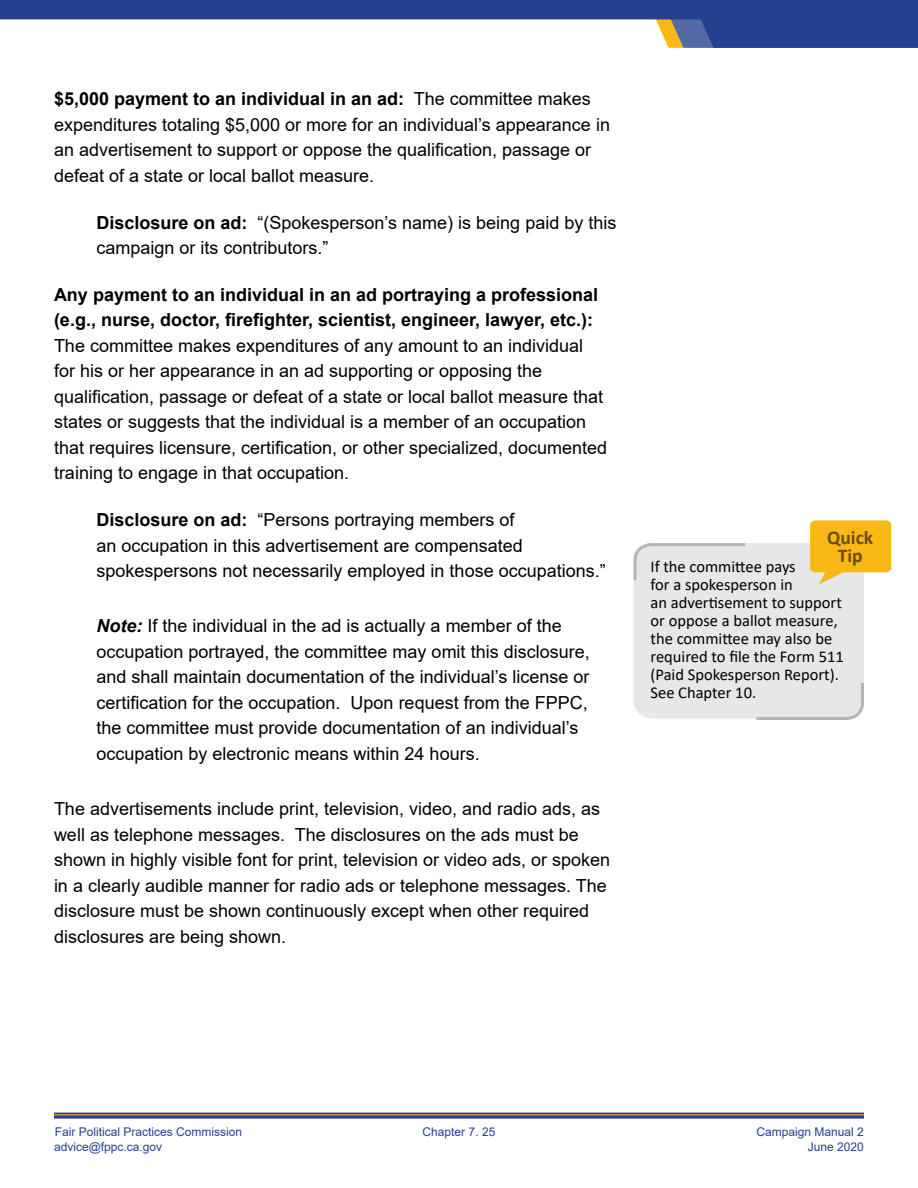
<style>
.page{position:relative;width:918px;height:1188px;background:#fff}
.page>*{position:absolute;margin:0;border:0;box-sizing:border-box;transform-origin:0 0}
.t1{font:700 19.5px/18px "Calibri";color:#6a4d00;text-align:center}
.Main_Paragraph{font:18px/25.5px "Arial";color:#000}
.Main_Paragraph_-_Ind{font:18px/25.5px "Arial";color:#000}
.t2{font:16.5px/18px "Calibri";color:#000}
.t3{font:12px/15px "Arial";color:#25408f}
.s1{font-weight:700}
.s2{font-weight:700;font-style:italic}
</style>
<div class="page">
<svg style="left:54px;top:1113px;width:810px;height:6px;background:#47598f"></svg>
<hr style="left:54px;top:1114px;width:810px;height:1px;background:#fab816">
<svg style="left:0;top:0;width:918px;height:48px;fill:#25408f"></svg>
<div style="left:634px;top:543px;width:230px;height:176px;background:#e6e7e8;border-radius:18px"></div>
<svg style="left:633px;top:543px;width:113px;height:40px"></svg>
<svg style="left:753px;top:683px;width:111px;height:37px"></svg>
<svg style="left:810px;top:520px;width:81px;height:64px"></svg>
<p class="Main_Paragraph" style="left:54px;top:86px;width:558px"><span class="s1">$5,000 payment to an individual in an ad:</span> The committee makes expenditures totaling $5,000 or more for an individual’s appearance in an advertisement to support or oppose the qualification, passage or defeat of a state or local ballot measure.</p>
<p class="Main_Paragraph_-_Ind" style="left:97px;top:209px;width:521px"><span class="s1">Disclosure on ad:</span> “(Spokesperson’s name) is being paid by this campaign or its contributors.”</p>
<p class="Main_Paragraph" style="left:54px;top:282px;width:555px"><span class="s1">Any payment to an individual in an ad portraying a professional (e.g., nurse, doctor, firefighter, scientist, engineer, lawyer, etc.):<br></span>The committee makes expenditures of any amount to an individual for his or her appearance in an ad supporting or opposing the qualification, passage or defeat of a state or local ballot measure that states or suggests that the individual is a member of an occupation that requires licensure, certification, or other specialized, documented training to engage in that occupation.</p>
<p class="Main_Paragraph_-_Ind" style="left:97px;top:507px;width:511px"><span class="s1">Disclosure on ad:</span> “Persons portraying members of<br>an occupation in this advertisement are compensated spokespersons not necessarily employed in those occupations.”</p>
<p class="Main_Paragraph_-_Ind" style="left:97px;top:613px;width:495px"><span class="s2">Note:</span> If the individual in the ad is actually a member of the occupation portrayed, the committee may omit this disclosure, and shall maintain documentation of the individual’s license or certification for the occupation. Upon request from the FPPC, the committee must provide documentation of an individual’s occupation by electronic means within 24 hours.</p>
<p class="Main_Paragraph" style="left:54px;top:796px;width:558px">The advertisements include print, television, video, and radio ads, as well as telephone messages. The disclosures on the ads must be shown in highly visible font for print, television or video ads, or spoken in a clearly audible manner for radio ads or telephone messages. The disclosure must be shown continuously except when other required disclosures are being shown.</p>
<p class="t1" style="left:827px;top:528px;width:48px">Quick<br>Tip</p>
<p class="t2" style="left:651px;top:558px;width:195px">If the committee pays<br>for a spokesperson in<br>an advertisement to support or oppose a ballot measure, the committee may also be required to file the Form 511 (Paid Spokesperson Report).<br>See Chapter 10.</p>
<p class="t3" style="left:54px;top:1124px;width:190px">Fair Political Practices Commission advice@fppc.ca.gov</p>
<p class="t3" style="left:423px;top:1124px;width:74px">Chapter 7. 25</p>
<p class="t3" style="left:757px;top:1124px;width:109px;text-align:right">Campaign Manual 2<br>June 2020</p>
</div>
